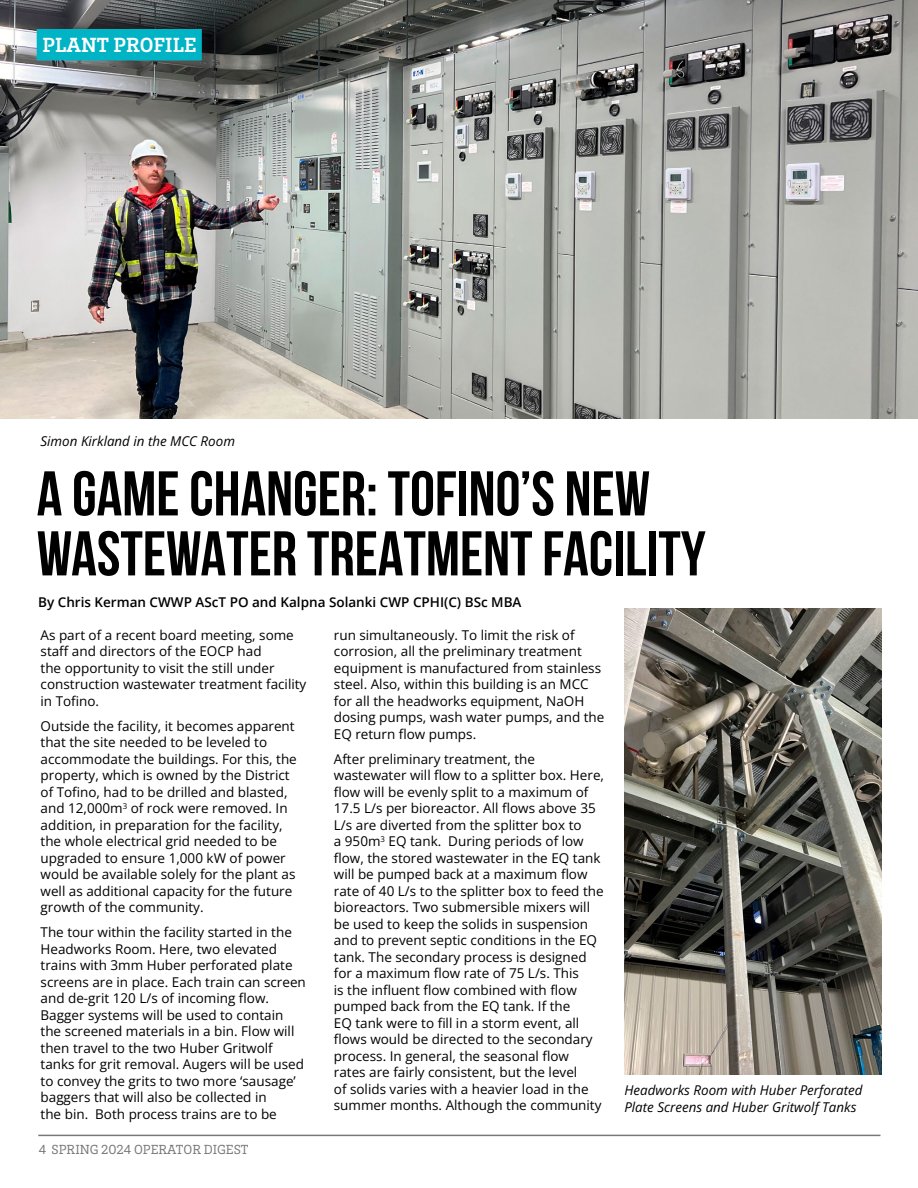
<style>
.page{position:relative;width:918px;height:1188px;background:#fff}
.page>*{position:absolute;margin:0;border:0;box-sizing:border-box;transform-origin:0 0}
.t1{font:700 63px/60px "Bebas Neue";color:#000}
.t2{font:700 21px "Brix Slab";letter-spacing:.005em;color:#fff}
.t3{font:13.5px/16.5px "Open Sans";color:#000}
.t4{font:italic 13.5px/16.2px "Open Sans";color:#000}
.t5{font:600 13.5px "Open Sans";color:#000}
.t6{font:13.5px "Brix Slab";color:#77787b}
</style>
<div class="page">
<hr style="left:38px;top:1135px;width:842px;height:1px;background:#77787b">
<img style="left:0;top:0;width:918px;height:418px">
<img style="left:625px;top:609px;width:256px;height:466px">
<div style="left:37px;top:29px;width:165px;height:31px;background:#00b4c5"></div>
<h2 class="t2" style="left:42px;top:32px;width:156px">PLANT PROFILE</h2>
<p class="t4" style="left:41px;top:433px;width:196px">Simon Kirkland in the MCC Room</p>
<h1 class="t1" style="left:37px;top:463px;width:671px">A GAME CHANGER: TOFINO’S NEW<br>WASTEWATER TREATMENT FACILITY</h1>
<p class="t5" style="left:38px;top:593px;width:485px">By Chris Kerman CWWP AScT PO and Kalpna Solanki CWP CPHI(C) BSc MBA</p>
<p class="t3" style="left:41px;top:626px;width:267px">As part of a recent board meeting, some staff and directors of the EOCP had<br>the opportunity to visit the still under construction wastewater treatment facility in Tofino.</p>
<p class="t3" style="left:41px;top:717px;width:258px">Outside the facility, it becomes apparent that the site needed to be leveled to accommodate the buildings. For this, the property, which is owned by the District of Tofino, had to be drilled and blasted, and 12,000m<sup>3</sup> of rock were removed. In addition, in preparation for the facility, the whole electrical grid needed to be upgraded to ensure 1,000 kW of power would be available solely for the plant as well as additional capacity for the future growth of the community.</p>
<p class="t3" style="left:41px;top:924px;width:267px">The tour within the facility started in the Headworks Room. Here, two elevated trains with 3mm Huber perforated plate screens are in place. Each train can screen and de-grit 120 L/s of incoming flow.<br>Bagger systems will be used to contain the screened materials in a bin. Flow will then travel to the two Huber Gritwolf tanks for grit removal. Augers will be used to convey the grits to two more ‘sausage’ baggers that will also be collected in<br>the bin. Both process trains are to be</p>
<p class="t6" style="left:39px;top:1140px;width:211px">4 SPRING 2024 OPERATOR DIGEST</p>
<p class="t3" style="left:334px;top:626px;width:272px">run simultaneously. To limit the risk of corrosion, all the preliminary treatment equipment is manufactured from stainless steel. Also, within this building is an MCC for all the headworks equipment, NaOH dosing pumps, wash water pumps, and the EQ return flow pumps.</p>
<p class="t3" style="left:334px;top:750px;width:272px">After preliminary treatment, the wastewater will flow to a splitter box. Here, flow will be evenly split to a maximum of 17.5 L/s per bioreactor. All flows above 35<br>L/s are diverted from the splitter box to<br>a 950m<sup>3</sup> EQ tank. During periods of low flow, the stored wastewater in the EQ tank will be pumped back at a maximum flow rate of 40 L/s to the splitter box to feed the bioreactors. Two submersible mixers will be used to keep the solids in suspension and to prevent septic conditions in the EQ tank. The secondary process is designed for a maximum flow rate of 75 L/s. This<br>is the influent flow combined with flow pumped back from the EQ tank. If the<br>EQ tank were to fill in a storm event, all flows would be directed to the secondary process. In general, the seasonal flow rates are fairly consistent, but the level<br>of solids varies with a heavier load in the summer months. Although the community</p>
<p class="t4" style="left:624px;top:1082px;width:240px">Headworks Room with Huber Perforated<br>Plate Screens and Huber Gritwolf Tanks</p>
</div>
